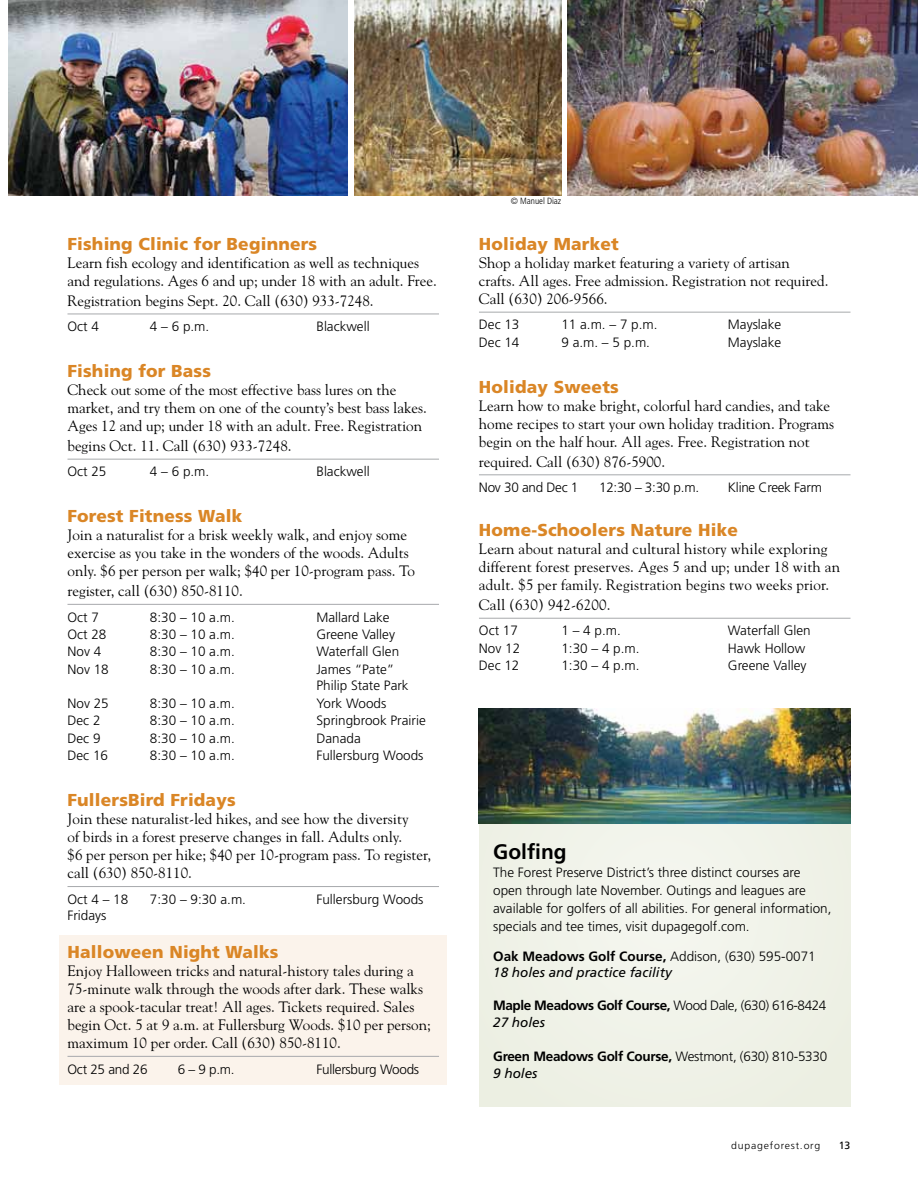
<style>
.page{position:relative;width:918px;height:1188px;background:#fff}
.page>*{position:absolute;margin:0;border:0;box-sizing:border-box;transform-origin:0 0}
.t1{font:700 21px "Frutiger";color:#000}
.t2{font:900 17.25px "Frutiger";letter-spacing:.01em;color:#da8626}
.t3{font:15px/18px "Goudy";color:#000}
.t4{font:300 13.5px/18px "Frutiger";color:#000}
.t5{font:700 13.5px/16.5px "Frutiger";letter-spacing:-.025em;color:#000}
.t6{font:italic 13.5px/16.5px "Frutiger";color:#000}
.t7{font:300 13.5px "Frutiger";letter-spacing:-.02em;color:#000}
.t8{font:10.5px "Frutiger";color:#000}
.t9{font:300 10.05px "Frutiger";letter-spacing:.075em;color:#000;scale:1.05 1}
.t10{font:300 condensed 9px "Frutiger";color:#000}
.s1{font-weight:700;font-style:normal}
.s2{font-weight:300;font-style:normal}
.s3{font-weight:300}
.s4{font-weight:400;font-style:italic}
</style>
<div class="page">
<div style="left:60px;top:935px;width:387px;height:150px;background:#fbf3eb"></div>
<hr style="left:68px;top:314px;width:371px;height:1px;background:#a7a9ac">
<hr style="left:68px;top:459px;width:371px;height:1px;background:#a7a9ac">
<hr style="left:68px;top:604px;width:371px;height:1px;background:#a7a9ac">
<hr style="left:68px;top:886px;width:371px;height:1px;background:#a7a9ac">
<hr style="left:68px;top:1056px;width:371px;height:1px;background:#a7a9ac">
<hr style="left:479px;top:312px;width:371px;height:1px;background:#a7a9ac">
<hr style="left:479px;top:475px;width:371px;height:1px;background:#a7a9ac">
<hr style="left:479px;top:618px;width:371px;height:1px;background:#a7a9ac">
<img style="left:354px;top:0;width:207px;height:196px">
<img style="left:9px;top:0;width:338px;height:196px">
<img style="left:568px;top:0;width:350px;height:196px">
<div style="left:479px;top:711px;width:371px;height:396px;background:#ecefe2"></div>
<img style="left:479px;top:709px;width:372px;height:115px">
<p class="t2" style="left:68px;top:233px;width:251px">Fishing Clinic for Beginners</p>
<p class="t3" style="left:68px;top:253px;width:371px">Learn fish ecology and identification as well as techniques and regulations. Ages 6 and up; under 18 with an adult. Free.</p>
<p class="t3" style="left:68px;top:291px;width:308px">Registration begins Sept. 20. Call (630) 933-7248.</p>
<p class="t4" style="left:68px;top:318px;width:33px">Oct 4</p>
<p class="t4" style="left:150px;top:318px;width:61px">4 – 6 p.m.</p>
<p class="t4" style="left:316px;top:318px;width:55px">Blackwell</p>
<p class="t2" style="left:68px;top:361px;width:145px">Fishing for Bass</p>
<p class="t3" style="left:68px;top:381px;width:361px">Check out some of the most effective bass lures on the market, and try them on one of the county’s best bass lakes.<br>Ages 12 and up; under 18 with an adult. Free. Registration</p>
<p class="t3" style="left:68px;top:436px;width:226px">begins Oct. 11. Call (630) 933-7248.</p>
<p class="t4" style="left:68px;top:463px;width:41px">Oct 25</p>
<p class="t4" style="left:150px;top:463px;width:61px">4 – 6 p.m.</p>
<p class="t4" style="left:316px;top:463px;width:55px">Blackwell</p>
<p class="t2" style="left:68px;top:506px;width:176px">Forest Fitness Walk</p>
<p class="t3" style="left:68px;top:526px;width:349px">Join a naturalist for a brisk weekly walk, and enjoy some exercise as you take in the wonders of the woods. Adults only. $6 per person per walk; $40 per 10-program pass. To</p>
<p class="t3" style="left:68px;top:582px;width:177px">register, call (630) 850-8110.</p>
<p class="t4" style="left:68px;top:608px;width:33px">Oct 7</p>
<p class="t4" style="left:150px;top:608px;width:86px">8:30 – 10 a.m.</p>
<p class="t4" style="left:316px;top:608px;width:75px">Mallard Lake</p>
<p class="t4" style="left:68px;top:626px;width:41px">Oct 28</p>
<p class="t4" style="left:150px;top:626px;width:86px">8:30 – 10 a.m.</p>
<p class="t4" style="left:316px;top:626px;width:80px">Greene Valley</p>
<p class="t4" style="left:68px;top:643px;width:35px">Nov 4</p>
<p class="t4" style="left:150px;top:643px;width:86px">8:30 – 10 a.m.</p>
<p class="t4" style="left:316px;top:643px;width:84px">Waterfall Glen</p>
<p class="t4" style="left:68px;top:660px;width:43px">Nov 18</p>
<p class="t4" style="left:150px;top:660px;width:86px">8:30 – 10 a.m.</p>
<p class="t4" style="left:316px;top:661px;width:94px;line-height:16.5px">James “Pate”<br>Philip State Park</p>
<p class="t4" style="left:68px;top:694px;width:43px">Nov 25</p>
<p class="t4" style="left:150px;top:694px;width:86px">8:30 – 10 a.m.</p>
<p class="t4" style="left:316px;top:694px;width:71px">York Woods</p>
<p class="t4" style="left:68px;top:712px;width:35px">Dec 2</p>
<p class="t4" style="left:150px;top:712px;width:86px">8:30 – 10 a.m.</p>
<p class="t4" style="left:316px;top:712px;width:111px">Springbrook Prairie</p>
<p class="t4" style="left:68px;top:729px;width:35px">Dec 9</p>
<p class="t4" style="left:150px;top:729px;width:86px">8:30 – 10 a.m.</p>
<p class="t4" style="left:316px;top:729px;width:46px">Danada</p>
<p class="t4" style="left:68px;top:747px;width:42px">Dec 16</p>
<p class="t4" style="left:150px;top:747px;width:86px">8:30 – 10 a.m.</p>
<p class="t4" style="left:316px;top:747px;width:109px">Fullersburg Woods</p>
<p class="t2" style="left:68px;top:790px;width:170px">FullersBird Fridays</p>
<p class="t3" style="left:68px;top:810px;width:365px">Join these naturalist-led hikes, and see how the diversity<br>of birds in a forest preserve changes in fall. Adults only.<br>$6 per person per hike; $40 per 10-program pass. To register, call (630) 850-8110.</p>
<p class="t4" style="left:68px;top:890px;width:62px">Oct 4 – 18</p>
<p class="t4" style="left:150px;top:890px;width:98px">7:30 – 9:30 a.m.</p>
<p class="t4" style="left:316px;top:890px;width:109px">Fullersburg Woods</p>
<p class="t4" style="left:68px;top:907px;width:40px">Fridays</p>
<p class="t2" style="left:68px;top:942px;width:212px">Halloween Night Walks</p>
<p class="t3" style="left:68px;top:962px;width:365px">Enjoy Halloween tricks and natural-history tales during a 75-minute walk through the woods after dark. These walks are a spook-tacular treat! All ages. Tickets required. Sales begin Oct. 5 at 9 a.m. at Fullersburg Woods. $10 per person; maximum 10 per order. Call (630) 850-8110.</p>
<p class="t7" style="left:68px;top:1061px;width:82px">Oct 25 and 26</p>
<p class="t4" style="left:178px;top:1060px;width:58px">6 – 9 p.m.</p>
<p class="t7" style="left:316px;top:1061px;width:104px">Fullersburg Woods</p>
<p class="t10" style="left:511px;top:196px;width:52px">© Manuel Diaz</p>
<p class="t2" style="left:479px;top:233px;width:141px">Holiday Market</p>
<p class="t3" style="left:479px;top:253px;width:351px">Shop a holiday market featuring a variety of artisan crafts. All ages. Free admission. Registration not required.<br>Call (630) 206-9566.</p>
<p class="t4" style="left:479px;top:316px;width:42px">Dec 13</p>
<p class="t4" style="left:561px;top:316px;width:98px">11 a.m. – 7 p.m.</p>
<p class="t4" style="left:728px;top:316px;width:55px">Mayslake</p>
<p class="t4" style="left:479px;top:333px;width:42px">Dec 14</p>
<p class="t4" style="left:561px;top:333px;width:90px">9 a.m. – 5 p.m.</p>
<p class="t4" style="left:728px;top:333px;width:55px">Mayslake</p>
<p class="t2" style="left:479px;top:376px;width:141px">Holiday Sweets</p>
<p class="t3" style="left:479px;top:396px;width:357px">Learn how to make bright, colorful hard candies, and take home recipes to start your own holiday tradition. Programs begin on the half hour. All ages. Free. Registration not</p>
<p class="t3" style="left:479px;top:452px;width:188px">required. Call (630) 876-5900.</p>
<p class="t7" style="left:479px;top:480px;width:101px">Nov 30 and Dec 1</p>
<p class="t4" style="left:599px;top:479px;width:101px">12:30 – 3:30 p.m.</p>
<p class="t7" style="left:728px;top:480px;width:95px">Kline Creek Farm</p>
<p class="t2" style="left:479px;top:520px;width:260px">Home-Schoolers Nature Hike</p>
<p class="t3" style="left:479px;top:540px;width:363px">Learn about natural and cultural history while exploring different forest preserves. Ages 5 and up; under 18 with an adult. $5 per family. Registration begins two weeks prior.</p>
<p class="t3" style="left:479px;top:596px;width:133px">Call (630) 942-6200.</p>
<p class="t4" style="left:479px;top:622px;width:41px">Oct 17</p>
<p class="t4" style="left:561px;top:622px;width:61px">1 – 4 p.m.</p>
<p class="t4" style="left:728px;top:622px;width:84px">Waterfall Glen</p>
<p class="t4" style="left:479px;top:639px;width:43px">Nov 12</p>
<p class="t4" style="left:561px;top:639px;width:80px">1:30 – 4 p.m.</p>
<p class="t4" style="left:728px;top:639px;width:79px">Hawk Hollow</p>
<p class="t4" style="left:479px;top:657px;width:42px">Dec 12</p>
<p class="t4" style="left:561px;top:657px;width:80px">1:30 – 4 p.m.</p>
<p class="t4" style="left:728px;top:657px;width:80px">Greene Valley</p>
<h1 class="t1" style="left:493px;top:839px;width:75px">Golfing</h1>
<p class="t4" style="left:493px;top:863px;width:340px">The Forest Preserve District’s three distinct courses are open through late November. Outings and leagues are available for golfers of all abilities. For general information, specials and tee times, visit dupagegolf.com.</p>
<p class="t6" style="left:493px;top:948px;width:324px"><span class="s1">Oak Meadows Golf Course,</span> <span class="s2">Addison, (630) 595-0071<br></span>18 holes and practice facility</p>
<p class="t5" style="left:493px;top:997px;width:335px">Maple Meadows Golf Course, <span class="s3">Wood Dale, (630) 616-8424<br></span><span class="s4">27 holes</span></p>
<p class="t5" style="left:493px;top:1048px;width:336px">Green Meadows Golf Course, <span class="s3">Westmont, (630) 810-5330<br></span><span class="s4">9 holes</span></p>
<p class="t9" style="left:731px;top:1140px;width:86px">dupageforest.org</p>
<p class="t8" style="left:839px;top:1139px;width:13px">13</p>
</div>
